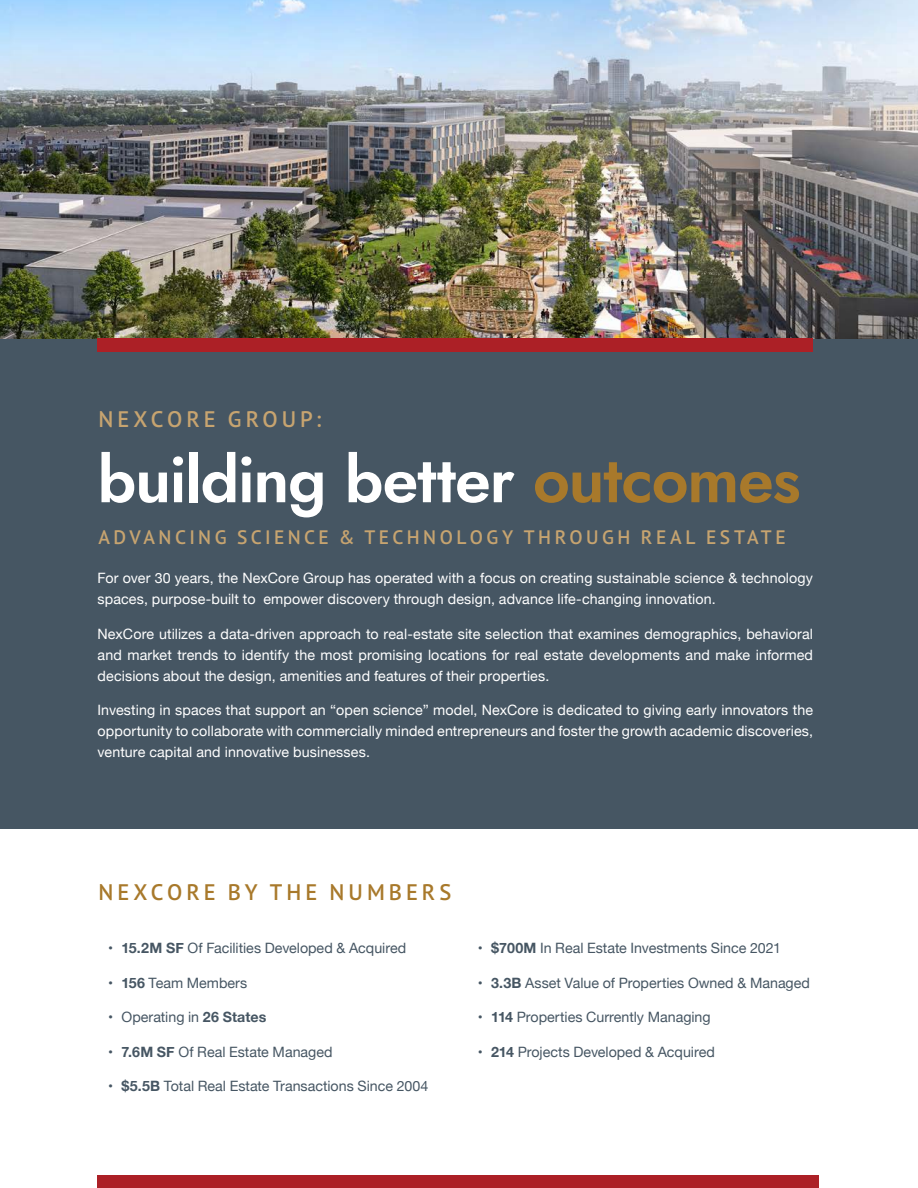
<style>
.page{position:relative;width:918px;height:1188px;background:#fff}
.page>*{position:absolute;margin:0;border:0;box-sizing:border-box;transform-origin:0 0}
.t1{font:64.5px "Jost";letter-spacing:-.02em;color:#fff}
.t2{font:600 22.5px "PT Sans Pro";letter-spacing:.18em;color:#a8792b}
.t3{font:600 22.5px "PT Sans Pro";letter-spacing:.175em;color:#c7a470}
.t4{font:600 19.5px "PT Sans Pro";letter-spacing:.18em;color:#c7a470}
.t5{font:14.25px/21px "Helvetica Neue";letter-spacing:.01em;color:#fff;text-align:justify}
.t6{font:14.25px "Helvetica Neue";color:#465663}
.s1{color:#a8792b}
.s2{font-weight:700}
</style>
<div class="page">
<img style="left:0;top:0;width:918px;height:339px">
<div style="left:0;top:339px;width:918px;height:489px;background:#465663"></div>
<div style="left:98px;top:338px;width:715px;height:14px;background:#ac2026"></div>
<div style="left:98px;top:1176px;width:721px;height:12px;background:#ac2026"></div>
<p class="t3" style="left:98px;top:405px;width:224px">NEXCORE GROUP:</p>
<p class="t1" style="left:98px;top:436px;width:705px">building better <span class="s1">outcomes</span></p>
<p class="t4" style="left:98px;top:525px;width:689px">ADVANCING SCIENCE &amp; TECHNOLOGY THROUGH REAL ESTATE</p>
<p class="t5" style="left:98px;top:568px;width:717px">For over 30 years, the NexCore Group has operated with a focus on creating sustainable science &amp; technology spaces, purpose-built to empower discovery through design, advance life-changing innovation.</p>
<p class="t5" style="left:98px;top:624px;width:717px">NexCore utilizes a data-driven approach to real-estate site selection that examines demographics, behavioral and market trends to identify the most promising locations for real estate developments and make informed decisions about the design, amenities and features of their properties.</p>
<p class="t5" style="left:98px;top:701px;width:717px">Investing in spaces that support an “open science” model, NexCore is dedicated to giving early innovators the opportunity to collaborate with commercially minded entrepreneurs and foster the growth academic discoveries, venture capital and innovative businesses.</p>
<p class="t2" style="left:98px;top:877px;width:355px">NEXCORE BY THE NUMBERS</p>
<p class="t6" style="left:108px;top:938px;width:300px"><span class="s2">• 15.2M SF</span> Of Facilities Developed &amp; Acquired</p>
<p class="t6" style="left:108px;top:973px;width:141px"><span class="s2">• 156</span> Team Members</p>
<p class="t6" style="left:108px;top:1007px;width:160px">• Operating in <span class="s2">26 States</span></p>
<p class="t6" style="left:108px;top:1042px;width:226px"><span class="s2">• 7.6M SF</span> Of Real Estate Managed</p>
<p class="t6" style="left:108px;top:1076px;width:322px"><span class="s2">• $5.5B</span> Total Real Estate Transactions Since 2004</p>
<p class="t6" style="left:478px;top:938px;width:305px"><span class="s2">• $700M</span> In Real Estate Investments Since 2021</p>
<p class="t6" style="left:478px;top:973px;width:334px"><span class="s2">• 3.3B</span> Asset Value of Properties Owned &amp; Managed</p>
<p class="t6" style="left:478px;top:1007px;width:234px"><span class="s2">• 114</span> Properties Currently Managing</p>
<p class="t6" style="left:478px;top:1042px;width:239px"><span class="s2">• 214</span> Projects Developed &amp; Acquired</p>
</div>
